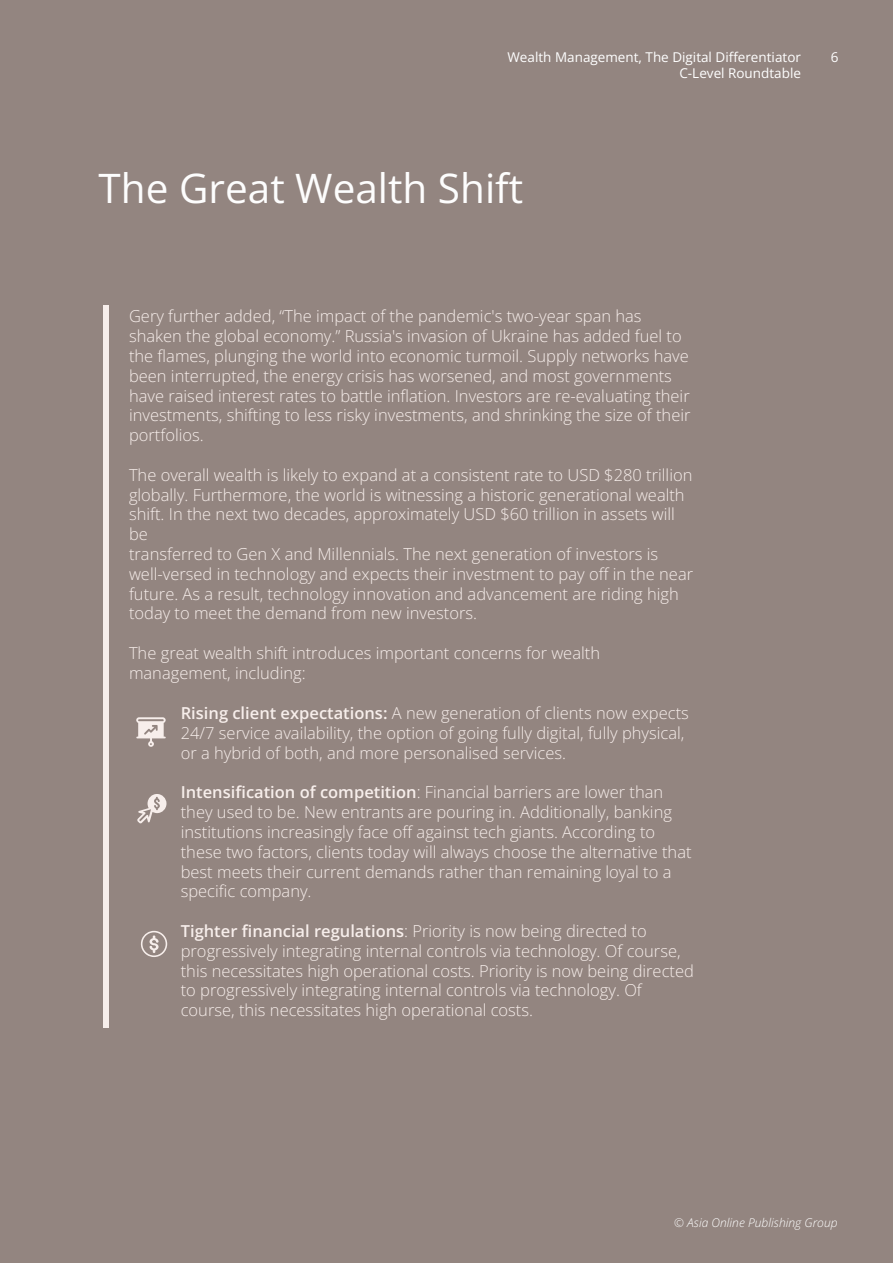
<style>
.page{position:relative;width:893px;height:1263px;background:#938580}
.page>*{position:absolute;margin:0;border:0;box-sizing:border-box;transform-origin:0 0}
.t1{font:40.5px "Open Sans";color:#fdfdfd}
.t2{font:300 16.5px/19.8px "Open Sans";color:#f7eeeb}
.t3{font:13.5px/16.2px "Open Sans";color:#fff;text-align:right}
.t4{font:italic 300 12px "Open Sans";color:#fff}
.s1{font-weight:600}
</style>
<div class="page">
<div style="left:103px;top:305px;width:5px;height:722px;background:#f7eeeb"></div>
<svg style="left:136px;top:717px;width:30px;height:30px"></svg>
<svg style="left:137px;top:794px;width:29px;height:29px"></svg>
<svg style="left:141px;top:931px;width:26px;height:26px"></svg>
<p class="t3" style="left:507px;top:48px;width:295px">Wealth Management, The Digital Differentiator<br>C-Level Roundtable</p>
<p class="t3" style="left:831px;top:48px;width:9px">6</p>
<h1 class="t1" style="left:99px;top:160px;width:426px">The Great Wealth Shift</h1>
<p class="t2" style="left:129px;top:306px;width:563px">Gery further added, “The impact of the pandemic's two-year span has shaken the global economy.” Russia's invasion of Ukraine has added fuel to the flames, plunging the world into economic turmoil. Supply networks have been interrupted, the energy crisis has worsened, and most governments have raised interest rates to battle inflation. Investors are re-evaluating their investments, shifting to less risky investments, and shrinking the size of their portfolios.</p>
<p class="t2" style="left:129px;top:464px;width:566px">The overall wealth is likely to expand at a consistent rate to USD $280 trillion globally. Furthermore, the world is witnessing a historic generational wealth shift. In the next two decades, approximately USD $60 trillion in assets will be<br>transferred to Gen X and Millennials. The next generation of investors is well-versed in technology and expects their investment to pay off in the near future. As a result, technology innovation and advancement are riding high today to meet the demand from new investors.</p>
<p class="t2" style="left:129px;top:643px;width:473px">The great wealth shift introduces important concerns for wealth management, including:</p>
<p class="t2" style="left:181px;top:703px;width:510px"><span class="s1">Rising client expectations:</span> A new generation of clients now expects<br>24/7 service availability, the option of going fully digital, fully physical, or a hybrid of both, and more personalised services.</p>
<p class="t2" style="left:181px;top:782px;width:512px"><span class="s1">Intensification of competition</span>: Financial barriers are lower than they used to be. New entrants are pouring in. Additionally, banking institutions increasingly face off against tech giants. According to these two factors, clients today will always choose the alternative that best meets their current demands rather than remaining loyal to a specific company.</p>
<p class="t2" style="left:181px;top:920px;width:515px"><span class="s1">Tighter financial regulations</span>: Priority is now being directed to progressively integrating internal controls via technology. Of course, this necessitates high operational costs. Priority is now being directed to progressively integrating internal controls via technology. Of course, this necessitates high operational costs.</p>
<p class="t4" style="left:674px;top:1214px;width:165px">© Asia Online Publishing Group</p>
</div>
